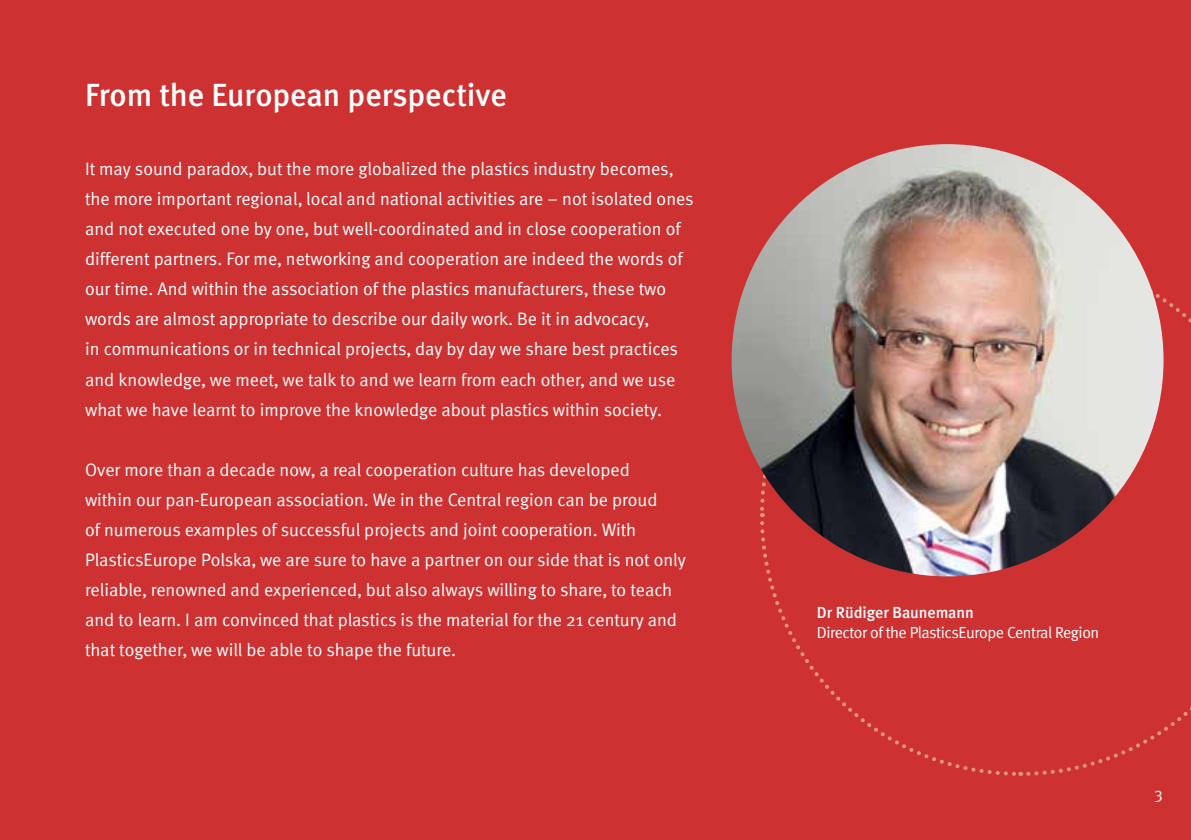
<style>
.page{position:relative;width:1191px;height:840px;background:#fff}
.page>*{position:absolute;margin:0;border:0;box-sizing:border-box;transform-origin:0 0}
.t1{font:32px "Meta Medium CE";color:#fff}
.t2{font:18px/30px "Meta Normal CE";color:#fff}
.t3{font:16px "Meta Normal CE";letter-spacing:-.025em;color:#fff}
.t4{font:16px "Meta Medium CE";color:#fff}
</style>
<div class="page">
<div style="left:0;top:0;width:1191px;height:839px;background:#ce3131"></div>
<svg style="left:1024px;top:514px;width:167px;height:262px"></svg>
<svg style="left:1102px;top:252px;width:89px;height:259px"></svg>
<svg style="left:760px;top:521px;width:260px;height:255px"></svg>
<img style="left:731px;top:144px;width:432px;height:432px;border-radius:216px">
<h1 class="t1" style="left:85px;top:75px;width:423px">From the European perspective</h1>
<p class="t2" style="left:85px;top:154px;width:610px">It may sound paradox, but the more globalized the plastics industry becomes, the more important regional, local and national activities are – not isolated ones and not executed one by one, but well-coordinated and in close cooperation of different partners. For me, networking and cooperation are indeed the words of our time. And within the association of the plastics manufacturers, these two words are almost appropriate to describe our daily work. Be it in advocacy,<br>in communications or in technical projects, day by day we share best practices and knowledge, we meet, we talk to and we learn from each other, and we use what we have learnt to improve the knowledge about plastics within society.</p>
<p class="t2" style="left:85px;top:454px;width:602px">Over more than a decade now, a real cooperation culture has developed<br>within our pan-European association. We in the Central region can be proud<br>of numerous examples of successful projects and joint cooperation. With PlasticsEurope Polska, we are sure to have a partner on our side that is not only reliable, renowned and experienced, but also always willing to share, to teach and to learn. I am convinced that plastics is the material for the 21 century and that together, we will be able to shape the future.</p>
<p class="t4" style="left:817px;top:601px;width:159px">Dr Rüdiger Baunemann</p>
<p class="t3" style="left:817px;top:622px;width:284px">Director of the PlasticsEurope Central Region</p>
<p class="t3" style="left:1154px;top:783px;width:10px">3</p>
</div>
